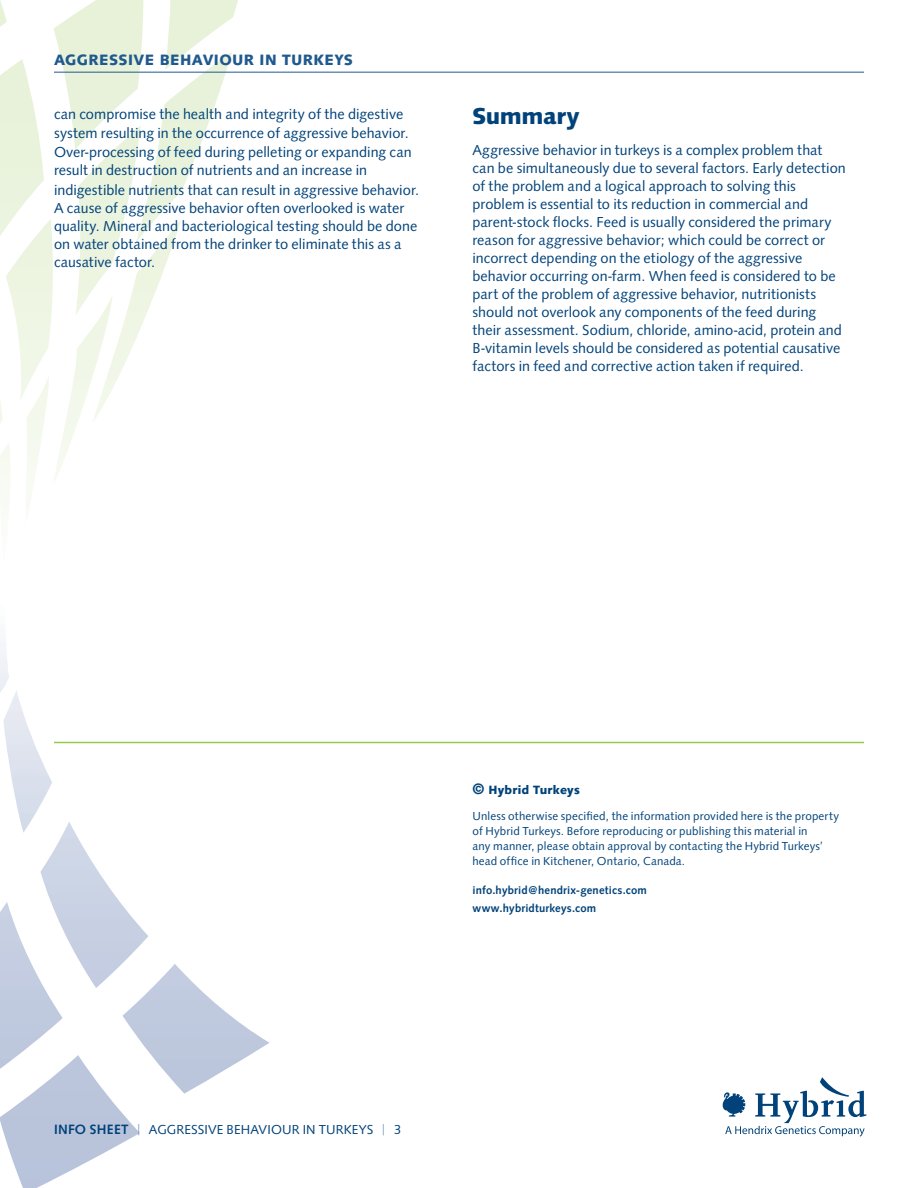
<style>
.page{position:relative;width:918px;height:1188px;background:#fff}
.page>*{position:absolute;margin:0;border:0;box-sizing:border-box;transform-origin:0 0}
.t1{font:24px "Syntax Mdm";letter-spacing:.01em;color:#004279}
.t2{font:15px/18px "Syntax Rmn";letter-spacing:.005em;color:#004279}
.t3{font:900 15px "Syntax";letter-spacing:.03em;color:#20598e}
.t4{font:13.5px "Syntax Rmn";letter-spacing:.015em;color:#004279}
.t5{font:700 13.5px "Syntax";letter-spacing:.02em;color:#004279}
.t6{font:12px/15px "Syntax Rmn";letter-spacing:.015em;color:#004279}
.t7{font:900 12px "Syntax";color:#004279}
.t8{font:700 11.25px/18px "Syntax";letter-spacing:.015em;color:#004279}
.s1{font-size:15px}
.s2{font-weight:400;color:#6a86b1}
.s3{font-family:"Syntax Rmn";font-weight:400}
.s4{font-family:"Syntax";color:#6a86b1}
</style>
<div class="page">
<svg style="left:0;top:0;width:238px;height:503px"></svg>
<svg style="left:0;top:643px;width:270px;height:545px"></svg>
<hr style="left:54px;top:742px;width:810px;height:1px;background:#96ca4f">
<svg style="left:723px;top:1077px;width:143px;height:60px"></svg>
<hr style="left:54px;top:72px;width:810px;height:1px;background:#20598e">
<p class="t3" style="left:54px;top:51px;width:301px">AGGRESSIVE BEHAVIOUR IN TURKEYS</p>
<p class="t2" style="left:54px;top:106px;width:367px;line-height:18.9px">can compromise the health and integrity of the digestive system resulting in the occurrence of aggressive behavior.<br>Over-processing of feed during pelleting or expanding can result in destruction of nutrients and an increase in indigestible nutrients that can result in aggressive behavior.</p>
<p class="t2" style="left:54px;top:200px;width:365px">A cause of aggressive behavior often overlooked is water quality. Mineral and bacteriological testing should be done on water obtained from the drinker to eliminate this as a causative factor.</p>
<h1 class="t1" style="left:472px;top:100px;width:108px">Summary</h1>
<p class="t2" style="left:472px;top:143px;width:375px">Aggressive behavior in turkeys is a complex problem that can be simultaneously due to several factors. Early detection of the problem and a logical approach to solving this problem is essential to its reduction in commercial and parent-stock flocks. Feed is usually considered the primary reason for aggressive behavior; which could be correct or incorrect depending on the etiology of the aggressive behavior occurring on-farm. When feed is considered to be part of the problem of aggressive behavior, nutritionists should not overlook any components of the feed during their assessment. Sodium, chloride, amino-acid, protein and B-vitamin levels should be considered as potential causative factors in feed and corrective action taken if required.</p>
<p class="t7" style="left:472px;top:783px;width:109px"><span class="s1">©</span> HYBRID TURKEYS</p>
<p class="t6" style="left:472px;top:810px;width:368px">U nless otherwise specified, the information provided here is the property of Hybrid Turkeys. Before reproducing or publishing this material in<br>any manner, please obtain approval by contacting the Hybrid Turkeys’ head office in Kitchener, Ontario, Canada.</p>
<p class="t8" style="left:472px;top:881px;width:176px">info.hybrid@hendrix-genetics.com www.hybridturkeys.com</p>
<p class="t5" style="left:54px;top:1122px;width:145px">INFO SHEET <span class="s2">|</span> <span class="s3">Aggressiv</span></p>
<p class="t4" style="left:217px;top:1120px;width:43px">e Behavio</p>
<p class="t4" style="left:282px;top:1120px;width:121px">ur i n Turkeys <span class="s4">|</span> 3</p>
</div>
